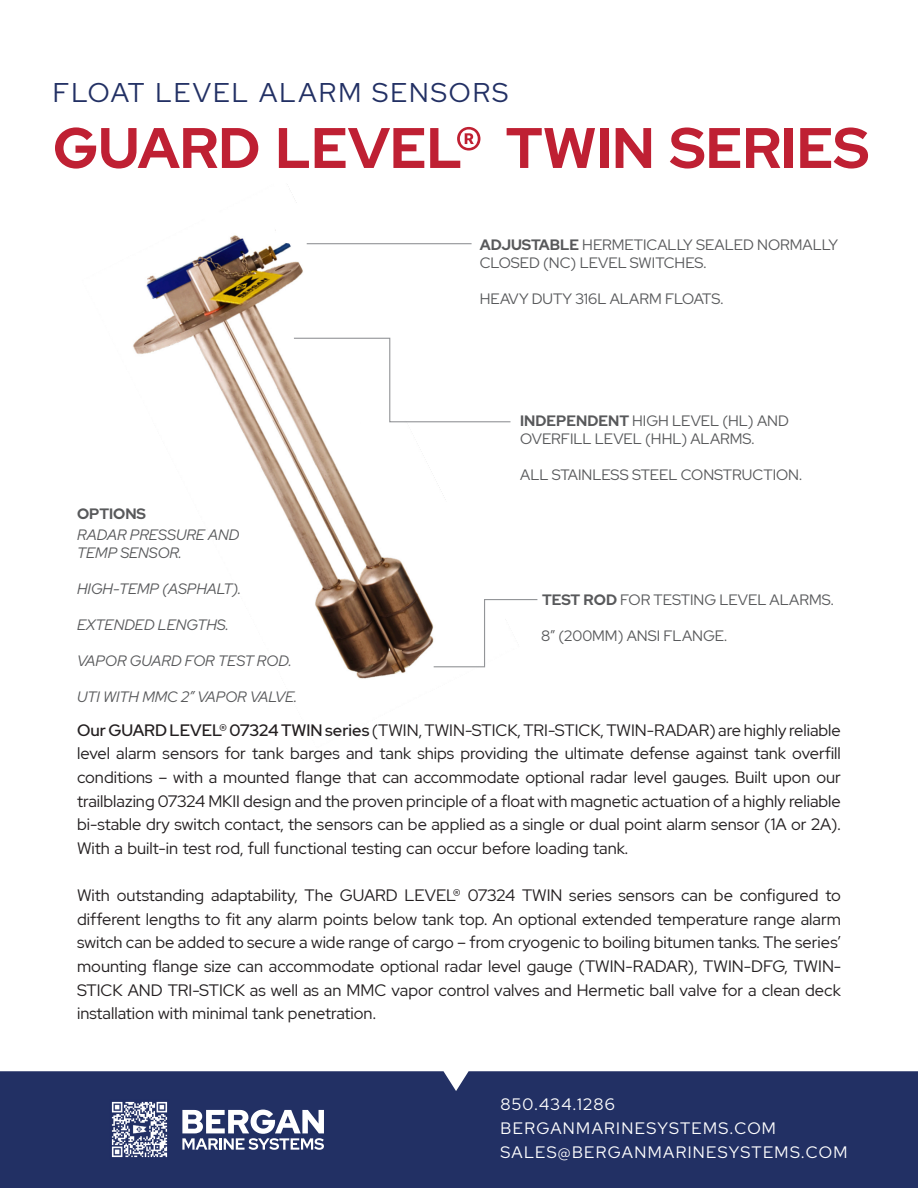
<style>
.page{position:relative;width:918px;height:1188px;background:#fff}
.page>*{position:absolute;margin:0;border:0;box-sizing:border-box;transform-origin:0 0}
.t1{font:700 57px "Red Hat Display";color:#bf2033}
.t2{font:27px "Red Hat Display";letter-spacing:.075em;color:#223064}
.t3{font:16.5px "Red Hat Display";color:#231f20}
.t4{font:16.5px "Red Hat Display";letter-spacing:.085em;color:#fff}
.t5{font:15px "Red Hat Display";color:#58595b}
.t6{font:italic 15px "Red Hat Display";color:#58595b}
.t7{font:700 15px "Red Hat Display";color:#58595b}
.s1{color:#c02032}
.s2{font-weight:700}
.s3{font-weight:500}
</style>
<div class="page">
<img style="left:133px;top:235px;width:311px;height:444px">
<div style="left:0;top:1071px;width:918px;height:117px;background:#223064"></div>
<svg style="left:182px;top:1110px;width:142px;height:40px"></svg>
<img style="left:109px;top:1100px;width:60px;height:60px">
<svg style="left:417px;top:496px;width:121px;height:172px"></svg>
<svg style="left:258px;top:202px;width:253px;height:233px"></svg>
<hr style="left:307px;top:243px;width:165px;height:1px;background:#939598">
<p class="t2" style="left:53px;top:74px;width:457px">FLOAT LEVEL ALARM SENSORS</p>
<p class="t1" style="left:53px;top:110px;width:818px">GUARD LEVEL<span class="s1">®</span> TWIN SERIES</p>
<p class="t5" style="left:480px;top:234px;width:360px"><span class="s2">ADJUSTABLE</span> HERMETICALLY SEALED NORMALLY</p>
<p class="t5" style="left:480px;top:252px;width:228px">CLOSED (NC) LEVEL SWITCHES.</p>
<p class="t5" style="left:480px;top:288px;width:245px">HEAVY DUTY 316L ALARM FLOATS.</p>
<p class="t7" style="left:77px;top:504px;width:71px">OPTIONS</p>
<p class="t6" style="left:77px;top:525px;width:164px">RADAR PRESSURE AND</p>
<p class="t6" style="left:77px;top:543px;width:106px">TEMP SENSOR.</p>
<p class="t6" style="left:77px;top:579px;width:165px">HIGH-TEMP (ASPHALT).</p>
<p class="t6" style="left:77px;top:615px;width:153px">EXTENDED LENGTHS.</p>
<p class="t6" style="left:77px;top:651px;width:216px">VAPOR GUARD FOR TEST ROD.</p>
<p class="t6" style="left:77px;top:687px;width:221px">UTI WITH MMC 2” VAPOR VALVE.</p>
<p class="t5" style="left:520px;top:411px;width:270px"><span class="s2">INDEPENDENT</span> HIGH LEVEL (HL) AND</p>
<p class="t5" style="left:520px;top:429px;width:236px">OVERFILL LEVEL (HHL) ALARMS.</p>
<p class="t5" style="left:520px;top:465px;width:283px">ALL STAINLESS STEEL CONSTRUCTION.</p>
<p class="t5" style="left:542px;top:590px;width:293px"><span class="s2">TEST ROD</span> FOR TESTING LEVEL ALARMS.</p>
<p class="t5" style="left:541px;top:626px;width:187px">8” (200MM) ANSI FLANGE.</p>
<p class="t3" style="left:77px;top:719px;width:765px"><span class="s3">Our GUARD LEVEL® 07324 TWIN series</span>(TWIN, TWIN-STICK, TRI-STICK, TWIN-RADAR) are highly reliable</p>
<p class="t3" style="left:77px;top:743px;width:765px">level alarm sensors for tank barges and tank ships providing the ultimate defense against tank overfill</p>
<p class="t3" style="left:77px;top:766px;width:765px">conditions – with a mounted flange that can accommodate optional radar level gauges. Built upon our</p>
<p class="t3" style="left:77px;top:790px;width:765px">trailblazing 07324 MKII design and the proven principle of a float with magnetic actuation of a highly reliable</p>
<p class="t3" style="left:77px;top:814px;width:765px">bi-stable dry switch contact, the sensors can be applied as a single or dual point alarm sensor (1A or 2A).</p>
<p class="t3" style="left:77px;top:837px;width:553px">With a built-in test rod, full functional testing can occur before loading tank.</p>
<p class="t3" style="left:77px;top:884px;width:765px">With outstanding adaptability, The GUARD LEVEL® 07324 TWIN series sensors can be configured to</p>
<p class="t3" style="left:77px;top:908px;width:765px">different lengths to fit any alarm points below tank top. An optional extended temperature range alarm</p>
<p class="t3" style="left:77px;top:932px;width:765px">switch can be added to secure a wide range of cargo – from cryogenic to boiling bitumen tanks. The series’</p>
<p class="t3" style="left:77px;top:955px;width:766px">mounting flange size can accommodate optional radar level gauge (TWIN-RADAR), TWIN-DFG, TWIN-</p>
<p class="t3" style="left:77px;top:979px;width:765px">STICK AND TRI-STICK as well as an MMC vapor control valves and Hermetic ball valve for a clean deck</p>
<p class="t3" style="left:77px;top:1003px;width:300px">installation with minimal tank penetration.</p>
<p class="t4" style="left:501px;top:1094px;width:116px">850.434.1286</p>
<p class="t4" style="left:501px;top:1117px;width:277px">BERGANMARINESYSTEMS.COM</p>
<p class="t4" style="left:501px;top:1141px;width:348px">SALES@BERGANMARINESYSTEMS.COM</p>
</div>
